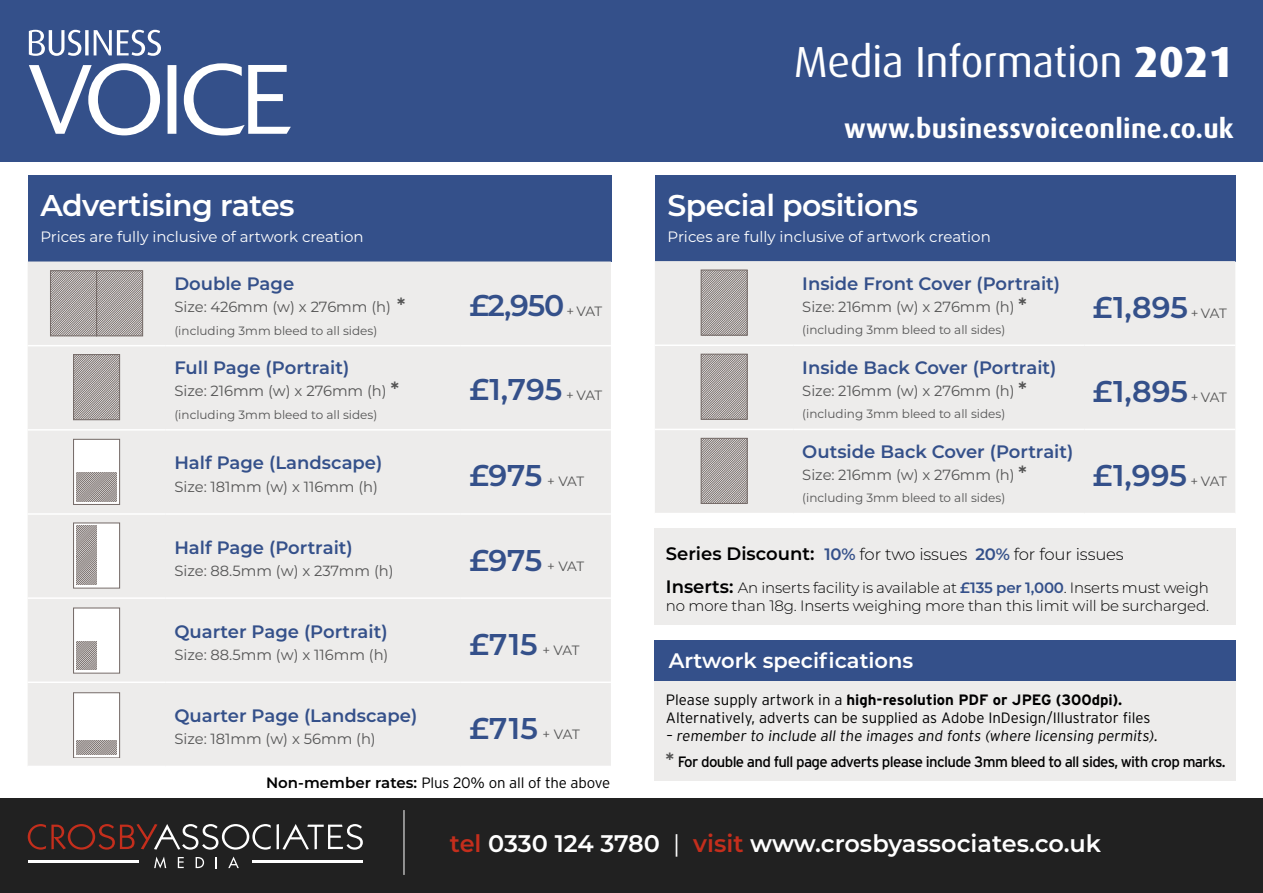
<style>
.page{position:relative;width:1263px;height:893px;background:#fff}
.page>*{position:absolute;margin:0;border:0;box-sizing:border-box;transform-origin:0 0}
.t1{font:43.5px "Dax";letter-spacing:-.01em;color:#fff}
.t2{font:600 30px "Montserrat";color:#34508a}
.t3{font:600 30px "Montserrat";letter-spacing:-.02em;color:#fff}
.t4{font:700 27px "Dax";letter-spacing:.01em;color:#fff}
.t5{font:600 24px "Montserrat";color:#fff}
.t6{font:600 21px "Montserrat";color:#fff}
.t7{font:600 18px "Montserrat";color:#34508a}
.t8{font:300 16.5px "Montserrat";letter-spacing:-.01em;color:#000}
.t9{font:300 15px/18px "Interstate";color:#000}
.t10{font:15px/26.5px "Interstate";letter-spacing:-.045em;color:#000}
.t11{font:300 15px/18px "Montserrat";letter-spacing:-.01em;color:#000}
.t12{font:15px "Montserrat";color:#fff}
.t13{font:14.7px "Montserrat";color:#555}
.t14{font:13.5px "Montserrat";letter-spacing:-.035em;color:#555}
.t15{font:12px "Montserrat";color:#555}
.s1{font-weight:800}
.s2{font-weight:600;font-size:19.5px}
.s3{font-family:"Montserrat";font-weight:600}
.s4{font-weight:600;font-size:18px}
.s5{font-weight:600;color:#34508a}
.s6{font-weight:700}
.s7{font-weight:300}
.s8{font-family:"Montserrat";font-weight:600;font-size:19.5px;color:#555}
.s9{color:#c42e1c}
.s10{font-weight:400}
</style>
<div class="page">
<div style="left:28px;top:175px;width:583px;height:86px;background:#34508a"></div>
<div style="left:655px;top:175px;width:580px;height:86px;background:#34508a"></div>
<div style="left:654px;top:640px;width:581px;height:140px;background:#edeceb"></div>
<div style="left:654px;top:528px;width:581px;height:97px;background:#edeceb"></div>
<div style="left:654px;top:640px;width:581px;height:40px;background:#34508a"></div>
<div style="left:28px;top:261px;width:583px;height:505px;background:#edeceb"></div>
<hr style="left:28px;top:345px;width:138px;height:1px;background:#fff">
<hr style="left:166px;top:345px;width:295px;height:1px;background:#fff">
<hr style="left:461px;top:345px;width:150px;height:1px;background:#fff">
<hr style="left:28px;top:429px;width:138px;height:2px;background:#fff">
<hr style="left:166px;top:429px;width:295px;height:2px;background:#fff">
<hr style="left:461px;top:429px;width:150px;height:2px;background:#fff">
<hr style="left:28px;top:513px;width:138px;height:2px;background:#fff">
<hr style="left:166px;top:513px;width:295px;height:2px;background:#fff">
<hr style="left:461px;top:513px;width:150px;height:2px;background:#fff">
<hr style="left:28px;top:597px;width:138px;height:2px;background:#fff">
<hr style="left:166px;top:597px;width:295px;height:2px;background:#fff">
<hr style="left:461px;top:597px;width:150px;height:2px;background:#fff">
<hr style="left:28px;top:681px;width:138px;height:2px;background:#fff">
<hr style="left:166px;top:681px;width:295px;height:2px;background:#fff">
<hr style="left:461px;top:681px;width:150px;height:2px;background:#fff">
<svg style="left:52px;top:271px;width:91px;height:65px;background:#aaa3a2"></svg>
<div style="left:50px;top:271px;width:47px;height:65px;border:1px solid #776d6a"></div>
<svg style="left:75px;top:356px;width:43px;height:62px;background:#aba4a3"></svg>
<div style="left:73px;top:354px;width:47px;height:66px;border:1px solid #776d6a"></div>
<div style="left:74px;top:439px;width:46px;height:65px;background:#fff"></div>
<div style="left:73px;top:439px;width:47px;height:66px;border:1px solid #776d6a"></div>
<svg style="left:77px;top:472px;width:40px;height:29px"></svg>
<div style="left:74px;top:523px;width:46px;height:65px;background:#fff"></div>
<div style="left:73px;top:522px;width:47px;height:67px;border:1px solid #776d6a"></div>
<svg style="left:77px;top:526px;width:20px;height:59px"></svg>
<div style="left:74px;top:608px;width:46px;height:65px;background:#fff"></div>
<div style="left:73px;top:607px;width:47px;height:67px;border:1px solid #776d6a"></div>
<svg style="left:77px;top:641px;width:20px;height:29px"></svg>
<div style="left:74px;top:693px;width:46px;height:65px;background:#fff"></div>
<div style="left:73px;top:692px;width:47px;height:66px;border:1px solid #776d6a"></div>
<svg style="left:77px;top:740px;width:40px;height:15px"></svg>
<div style="left:655px;top:261px;width:580px;height:252px;background:#edeceb"></div>
<hr style="left:655px;top:344px;width:139px;height:2px;background:#fff">
<hr style="left:794px;top:344px;width:290px;height:2px;background:#fff">
<hr style="left:1084px;top:344px;width:151px;height:2px;background:#fff">
<hr style="left:655px;top:429px;width:139px;height:1px;background:#fff">
<hr style="left:794px;top:429px;width:290px;height:1px;background:#fff">
<hr style="left:1084px;top:429px;width:151px;height:1px;background:#fff">
<svg style="left:703px;top:272px;width:43px;height:62px;background:#aaa4a2"></svg>
<div style="left:701px;top:270px;width:47px;height:66px;border:1px solid #776d6a"></div>
<svg style="left:703px;top:356px;width:43px;height:62px;background:#aaa4a2"></svg>
<div style="left:701px;top:354px;width:47px;height:66px;border:1px solid #776d6a"></div>
<svg style="left:703px;top:440px;width:43px;height:62px;background:#aaa4a2"></svg>
<div style="left:701px;top:438px;width:47px;height:66px;border:1px solid #776d6a"></div>
<div style="left:0;top:0;width:1263px;height:162px;background:#34508a"></div>
<svg style="left:29px;top:63px;width:262px;height:73px"></svg>
<svg style="left:29px;top:30px;width:132px;height:26px"></svg>
<div style="left:0;top:798px;width:1263px;height:95px;background:#212121"></div>
<svg style="left:28px;top:824px;width:243px;height:26px"></svg>
<svg style="left:277px;top:824px;width:86px;height:26px"></svg>
<hr style="left:252px;top:861px;width:111px;height:2px;background:#fff">
<hr style="left:28px;top:861px;width:110px;height:2px;background:#fff">
<svg style="left:154px;top:856px;width:12px;height:12px"></svg>
<svg style="left:178px;top:857px;width:6px;height:11px"></svg>
<svg style="left:196px;top:857px;width:8px;height:11px"></svg>
<svg style="left:228px;top:856px;width:11px;height:12px"></svg>
<hr style="left:404px;top:810px;width:1px;height:65px;background:#fff">
<h1 class="t1" style="left:794px;top:38px;width:441px">Media Information <span class="s1">2021</span></h1>
<h2 class="t3" style="left:40px;top:184px;width:256px">Advertising rates</h2>
<p class="t12" style="left:40px;top:226px;width:325px">Prices are fully inclusive of artwork creation</p>
<p class="t7" style="left:174px;top:271px;width:121px">Double Page</p>
<p class="t13" style="left:174px;top:297px;width:232px">Size: 426mm (w) x 276mm (h) <span class="s2">*</span></p>
<p class="t15" style="left:174px;top:322px;width:204px">(including 3mm bleed to all sides)</p>
<p class="t7" style="left:174px;top:355px;width:176px">Full Page (Portrait)</p>
<p class="t13" style="left:174px;top:381px;width:226px">Size: 216mm (w) x 276mm (h) <span class="s2">*</span></p>
<p class="t15" style="left:174px;top:406px;width:204px">(including 3mm bleed to all sides)</p>
<p class="t7" style="left:174px;top:450px;width:210px">Half Page (Landscape)</p>
<p class="t13" style="left:174px;top:476px;width:205px">Size: 181mm (w) x 116mm (h)</p>
<p class="t7" style="left:174px;top:534px;width:180px">Half Page (Portrait)</p>
<p class="t13" style="left:174px;top:561px;width:221px">Size: 88.5mm (w) x 237mm (h)</p>
<p class="t7" style="left:174px;top:619px;width:215px">Quarter Page (Portrait)</p>
<p class="t13" style="left:174px;top:645px;width:216px">Size: 88.5mm (w) x 116mm (h)</p>
<p class="t7" style="left:174px;top:703px;width:244px">Quarter Page (Landscape)</p>
<p class="t13" style="left:174px;top:729px;width:203px">Size: 181mm (w) x 56mm (h)</p>
<h2 class="t2" style="left:469px;top:284px;width:97px">£2,950</h2>
<p class="t14" style="left:566px;top:302px;width:38px">+ VAT</p>
<h2 class="t2" style="left:469px;top:368px;width:95px">£1,795</h2>
<p class="t14" style="left:566px;top:386px;width:38px">+ VAT</p>
<h2 class="t2" style="left:469px;top:454px;width:74px">£975</h2>
<p class="t14" style="left:547px;top:472px;width:39px">+ VAT</p>
<h2 class="t2" style="left:469px;top:539px;width:74px">£975</h2>
<p class="t14" style="left:547px;top:556px;width:39px">+ VAT</p>
<h2 class="t2" style="left:469px;top:623px;width:70px">£715</h2>
<p class="t14" style="left:542px;top:641px;width:39px">+ VAT</p>
<h2 class="t2" style="left:469px;top:707px;width:70px">£715</h2>
<p class="t14" style="left:543px;top:725px;width:39px">+ VAT</p>
<p class="t9" style="left:266px;top:773px;width:346px"><span class="s3">Non-member rates:</span> Plus 20% on all of the above</p>
<h3 class="t4" style="left:844px;top:113px;width:391px">www.businessvoiceonline.co.uk</h3>
<h2 class="t3" style="left:668px;top:184px;width:252px">Special positions</h2>
<p class="t12" style="left:668px;top:226px;width:325px">Prices are fully inclusive of artwork creation</p>
<p class="t7" style="left:802px;top:270px;width:259px">Inside Front Cover (Portrait)</p>
<p class="t13" style="left:802px;top:297px;width:226px">Size: 216mm (w) x 276mm (h) <span class="s2">*</span></p>
<p class="t15" style="left:802px;top:322px;width:204px">(including 3mm bleed to all sides)</p>
<p class="t7" style="left:802px;top:355px;width:256px">Inside Back Cover (Portrait)</p>
<p class="t13" style="left:802px;top:381px;width:226px">Size: 216mm (w) x 276mm (h) <span class="s2">*</span></p>
<p class="t15" style="left:802px;top:406px;width:204px">(including 3mm bleed to all sides)</p>
<p class="t7" style="left:802px;top:439px;width:273px">Outside Back Cover (Portrait)</p>
<p class="t13" style="left:802px;top:465px;width:226px">Size: 216mm (w) x 276mm (h) <span class="s2">*</span></p>
<p class="t15" style="left:802px;top:490px;width:204px">(including 3mm bleed to all sides)</p>
<h2 class="t2" style="left:1093px;top:286px;width:97px">£1,895</h2>
<p class="t14" style="left:1191px;top:304px;width:37px">+ VAT</p>
<h2 class="t2" style="left:1093px;top:370px;width:97px">£1,895</h2>
<p class="t14" style="left:1191px;top:388px;width:37px">+ VAT</p>
<h2 class="t2" style="left:1093px;top:454px;width:96px">£1,995</h2>
<p class="t14" style="left:1190px;top:472px;width:38px">+ VAT</p>
<p class="t8" style="left:666px;top:542px;width:459px"><span class="s4">Series Discount:</span> <span class="s5">10%</span> for two issues <span class="s5">20%</span> for four issues</p>
<p class="t11" style="left:666px;top:578px;width:545px"><span class="s4">Inserts:</span> An inserts facility is available at <span class="s5">£135 per 1,000</span>. Inserts must weigh no more than 18g. Inserts weighing more than this limit will be surcharged.</p>
<h3 class="t6" style="left:669px;top:646px;width:246px">Artwork specifications</h3>
<p class="t9" style="left:666px;top:690px;width:486px">Please supply artwork in a <span class="s6">high-resolution PDF or JPEG (300dpi).<br></span>Alternatively, adverts can be supplied as Adobe InDesign/Illustrator files</p>
<p class="t10" style="left:666px;top:722px;width:561px"><span class="s7">– remember to include all the images and fonts (where licensing permits).<br></span><span class="s8">*</span> For double and full page adverts please include 3mm bleed to all sides, with crop marks.</p>
<h3 class="t5" style="left:450px;top:826px;width:653px"><span class="s9">tel</span> 0330 124 3780 <span class="s10">|</span> <span class="s9">visit</span> www.crosbyassociates.co.uk</h3>
</div>
